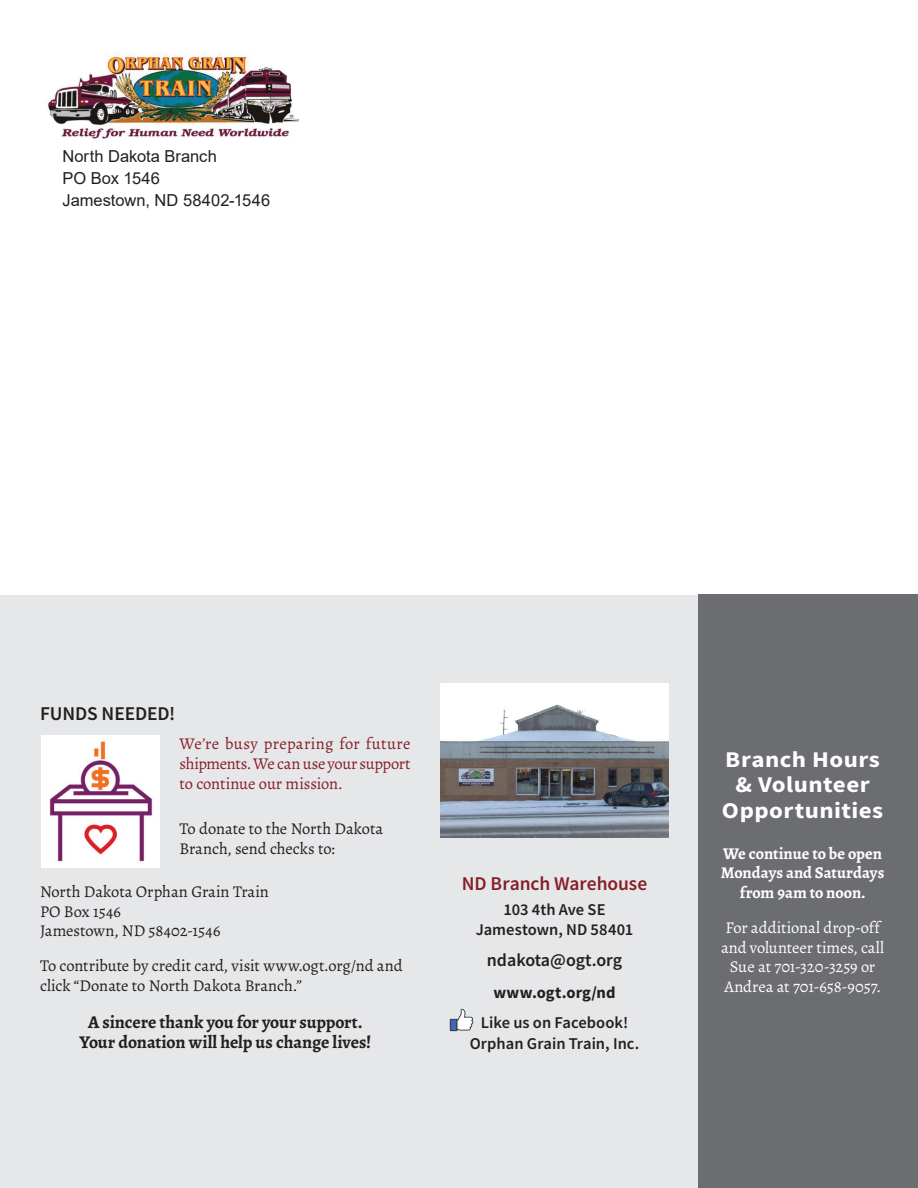
<style>
.page{position:relative;width:918px;height:1188px;background:#fff}
.page>*{position:absolute;margin:0;border:0;box-sizing:border-box;transform-origin:0 0}
.t1{font:700 22.5px/25.5px "Source Sans Pro";letter-spacing:.02em;color:#fff;text-align:center;scale:1.11 1}
.t2{font:600 19.5px "Source Sans Pro";color:#861e28}
.t3{font:600 19.5px "Source Sans Pro";letter-spacing:-.01em;color:#231f20}
.t4{font:700 18px/19.5px "Alegreya";letter-spacing:-.01em;color:#231f20;text-align:center}
.t5{font:600 18px "Source Sans Pro";color:#231f20}
.t6{font:16.5px/19.5px "Alegreya";letter-spacing:-.005em;color:#231f20}
.t7{font:16.5px/19.5px "Alegreya";letter-spacing:-.01em;color:#fff;text-align:center}
.t8{font:16.5px/19.8px "Alegreya";letter-spacing:-.015em;color:#861e28;text-align:justify}
.t9{font:600 16.5px/20.2px "Source Sans Pro";color:#231f20;text-align:center}
.t10{font:700 16.5px/19.5px "Alegreya";letter-spacing:-.005em;color:#fff;text-align:center}
.t11{font:16.5px/21.8px "Arial";color:#231f20}
.t12{font:700 16.5px "Source Sans Pro";letter-spacing:.005em;color:#231f20}
</style>
<div class="page">
<img style="left:48px;top:53px;width:252px;height:87px">
<div style="left:0;top:596px;width:918px;height:592px;background:#e6e7e9"></div>
<div style="left:698px;top:594px;width:220px;height:594px;background:#6c6d70"></div>
<img style="left:440px;top:683px;width:229px;height:154px">
<img style="left:449px;top:1008px;width:25px;height:24px">
<img style="left:42px;top:735px;width:118px;height:132px">
<p class="t11" style="left:62px;top:146px;width:209px">North Dakota Branch<br>PO Box 1546<br>Jamestown, ND 58402-1546</p>
<p class="t3" style="left:40px;top:701px;width:137px">FUNDS NEEDED!</p>
<p class="t8" style="left:180px;top:734px;width:233px">We’re busy preparing for future shipments. We can use your support to continue our mission.</p>
<p class="t6" style="left:180px;top:819px;width:205px">To donate to the North Dakota<br>Branch, send checks to:</p>
<p class="t6" style="left:40px;top:882px;width:231px">North Dakota Orphan Grain Train<br>PO Box 1546<br>Jamestown, ND 58402-1546</p>
<p class="t6" style="left:40px;top:956px;width:364px">To contribute by credit card, visit www.ogt.org/nd and click “Donate to North Dakota Branch.”</p>
<p class="t4" style="left:79px;top:1012px;width:293px">A sincere thank you for your support.<br>Your donation will help us change lives!</p>
<p class="t2" style="left:462px;top:871px;width:187px">ND Branch Warehouse</p>
<p class="t9" style="left:476px;top:899px;width:159px">103 4th Ave SE<br>Jamestown, ND 58401</p>
<p class="t5" style="left:487px;top:948px;width:137px">ndakota@ogt.org</p>
<p class="t12" style="left:494px;top:981px;width:124px">www.ogt.org/nd</p>
<p class="t9" style="left:470px;top:1012px;width:171px;line-height:21px">Like us on Facebook!<br>Orphan Grain Train, Inc.</p>
<h1 class="t1" style="left:722px;top:746px;width:147px">Branch Hours &amp; Volunteer<br>Opportunities</h1>
<p class="t10" style="left:721px;top:844px;width:165px">We continue to be open<br>Mondays and Saturdays from 9am to noon.</p>
<p class="t7" style="left:721px;top:918px;width:165px">For additional drop-off and volunteer times, call<br>Sue at 701-320-3259 or<br>Andrea at 701-658-9057.</p>
</div>
